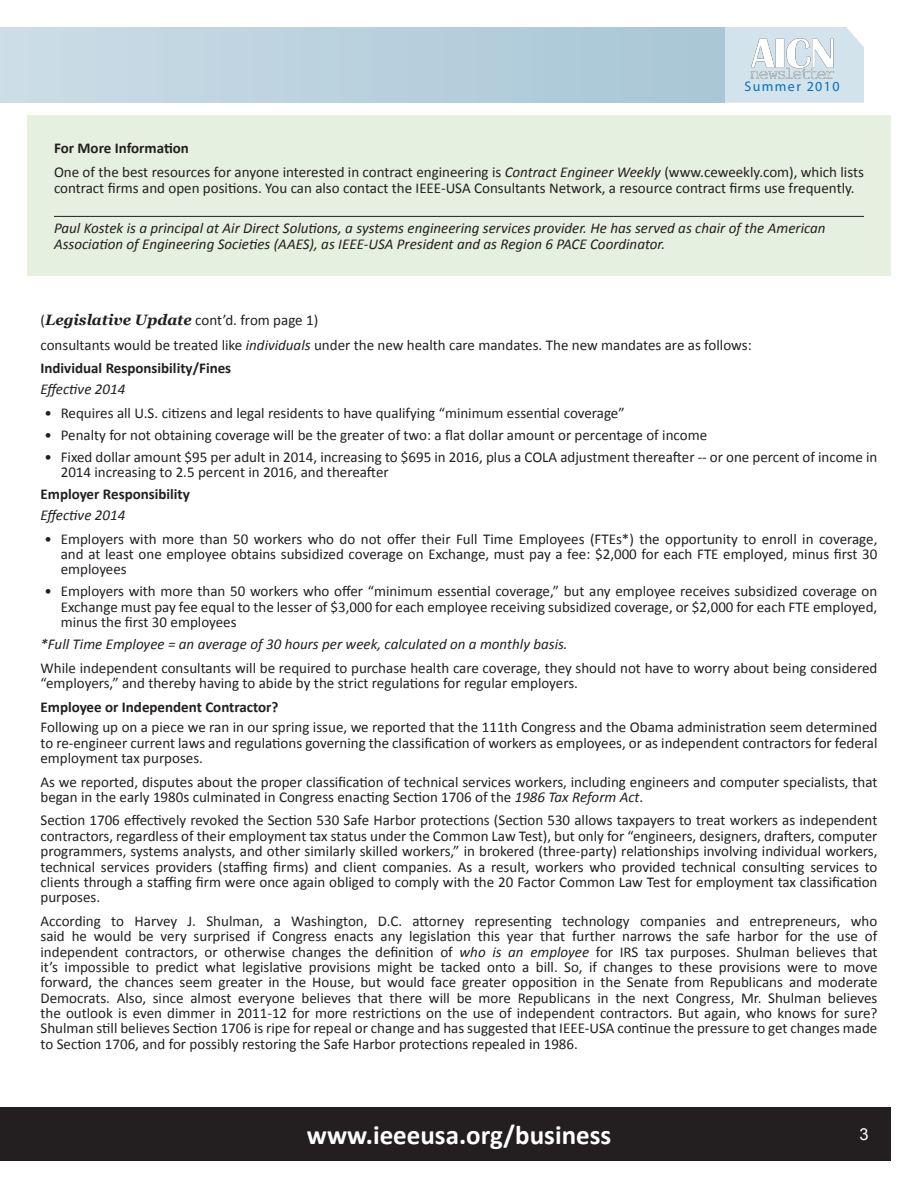
<style>
.page{position:relative;width:918px;height:1188px;background:#fff}
.page>*{position:absolute;margin:0;border:0;box-sizing:border-box;transform-origin:0 0}
.t1{font:700 27px "Calibri";color:#fff}
.t2{font:16.5px "Arial";color:#fff}
.Paragraph{font:15px/15.3px "Calibri";color:#231f20}
.bulleted{font:15px/15.3px "Calibri";color:#231f20;text-align:justify}
.Author{font:italic 15px/15.8px "Calibri";color:#231f20}
.Paragraph-2{font:italic 15px "Calibri";color:#231f20}
.emphasis{font:700 15px "Calibri";color:#231f20}
.Paragraph-3{font:700 15px "Calibri";color:#231f20}
.t3{font:13.95px "Myriad Pro";letter-spacing:.1em;color:#0070c0}
.s1{font-style:italic}
.s2{font-family:"Georgia";font-weight:700;font-style:italic}
</style>
<div class="page">
<div style="left:0;top:1107px;width:891px;height:54px;background:#231f20"></div>
<div style="left:725px;top:27px;width:139px;height:76px;background:#d3e3eb"></div>
<img style="left:751px;top:36px;width:82px;height:44px">
<div style="left:0;top:27px;width:725px;height:76px;background:linear-gradient(to right,#ccdde7,#a8c6d5)"></div>
<div style="left:27px;top:115px;width:864px;height:161px;background:#e5f0e1"></div>
<hr style="left:54px;top:216px;width:810px;height:1px;background:#231f20">
<p class="t3" style="left:744px;top:78px;width:97px">Summer 2010</p>
<p class="Paragraph-3" style="left:54px;top:139px;width:137px">For More Information</p>
<p class="Paragraph" style="left:54px;top:163px;width:812px;line-height:15.8px">One of the best resources for anyone interested in contract engineering is <span class="s1">Contract Engineer Weekly</span> (www.ceweekly.com), which lists contract firms and open positions. You can also contact the IEEE-USA Consultants Network, a resource contract firms use frequently.</p>
<p class="Author" style="left:54px;top:219px;width:773px">Paul Kostek is a principal at Air Direct Solutions, a systems engineering services provider. He has served as chair of the American<br>Association of Engineering Societies (AAES), as IEEE-USA President and as Region 6 PACE Coordinator.</p>
<p class="Paragraph" style="left:40px;top:312px;width:279px">(<span class="s2">Legislative Update</span> cont’d. from page 1)</p>
<p class="Paragraph" style="left:40px;top:336px;width:713px">consultants would be treated like <span class="s1">individuals</span> under the new health care mandates. The new mandates are as follows:</p>
<p class="emphasis" style="left:40px;top:359px;width:192px">Individual Responsibility/Fines</p>
<p class="Paragraph-2" style="left:40px;top:380px;width:86px">Effective 2014</p>
<p class="bulleted" style="left:45px;top:404px;width:582px">• Requires all U.S. citizens and legal residents to have qualifying “minimum essential coverage”</p>
<p class="bulleted" style="left:45px;top:426px;width:664px">• Penalty for not obtaining coverage will be the greater of two: a flat dollar amount or percentage of income</p>
<p class="bulleted" style="left:61px;top:448px;width:818px;text-indent:-16px">• Fixed dollar amount $95 per adult in 2014, increasing to $695 in 2016, plus a COLA adjustment thereafter -- or one percent of income in<br>2014 increasing to 2.5 percent in 2016, and thereafter</p>
<p class="emphasis" style="left:40px;top:485px;width:151px">Employer Responsibility</p>
<p class="Paragraph-2" style="left:40px;top:506px;width:86px">Effective 2014</p>
<p class="bulleted" style="left:61px;top:530px;width:818px;text-indent:-16px">• Employers with more than 50 workers who do not offer their Full Time Employees (FTEs*) the opportunity to enroll in coverage, and at least one employee obtains subsidized coverage on Exchange, must pay a fee: $2,000 for each FTE employed, minus first 30 employees</p>
<p class="bulleted" style="left:61px;top:583px;width:818px;text-indent:-16px">• Employers with more than 50 workers who offer “minimum essential coverage,” but any employee receives subsidized coverage on Exchange must pay fee equal to the lesser of $3,000 for each employee receiving subsidized coverage, or $2,000 for each FTE employed, minus the first 30 employees</p>
<p class="Paragraph-2" style="left:40px;top:635px;width:529px">*Full Time Employee = an average of 30 hours per week, calculated on a monthly basis.</p>
<p class="Paragraph" style="left:40px;top:659px;width:838px">While independent consultants will be required to purchase health care coverage, they should not have to worry about being considered “employers,” and thereby having to abide by the strict regulations for regular employers.</p>
<p class="emphasis" style="left:40px;top:697px;width:240px">Employee or Independent Contractor?</p>
<p class="Paragraph" style="left:40px;top:719px;width:838px;text-align:justify">Following up on a piece we ran in our spring issue, we reported that the 111th Congress and the Obama administration seem determined to re-engineer current laws and regulations governing the classification of workers as employees, or as independent contractors for federal employment tax purposes.</p>
<p class="Paragraph" style="left:40px;top:773px;width:838px">As we reported, disputes about the proper classification of technical services workers, including engineers and computer specialists, that began in the early 1980s culminated in Congress enacting Section 1706 of the <span class="s1">1986 Tax Reform Act</span>.</p>
<p class="Paragraph" style="left:40px;top:812px;width:839px;text-align:justify">Section 1706 effectively revoked the Section 530 Safe Harbor protections (Section 530 allows taxpayers to treat workers as independent contractors, regardless of their employment tax status under the Common Law Test), but only for “engineers, designers, drafters, computer programmers, systems analysts, and other similarly skilled workers,” in brokered (three-party) relationships involving individual workers, technical services providers (staffing firms) and client companies. As a result, workers who provided technical consulting services to clients through a staffing firm were once again obliged to comply with the 20 Factor Common Law Test for employment tax classification purposes.</p>
<p class="Paragraph" style="left:40px;top:912px;width:839px;text-align:justify">According to Harvey J. Shulman, a Washington, D.C. attorney representing technology companies and entrepreneurs, who said he would be very surprised if Congress enacts any legislation this year that further narrows the safe harbor for the use of independent contractors, or otherwise changes the definition of <span class="s1">who is an employee</span> for IRS tax purposes. Shulman believes that it’s impossible to predict what legislative provisions might be tacked onto a bill. So, if changes to these provisions were to move forward, the chances seem greater in the House, but would face greater opposition in the Senate from Republicans and moderate Democrats. Also, since almost everyone believes that there will be more Republicans in the next Congress, Mr. Shulman believes the outlook is even dimmer in 2011-12 for more restrictions on the use of independent contractors. But again, who knows for sure?<br>Shulman still believes Section 1706 is ripe for repeal or change and has suggested that IEEE-USA continue the pressure to get changes made to Section 1706, and for possibly restoring the Safe Harbor protections repealed in 1986.</p>
<p class="t1" style="left:307px;top:1118px;width:306px">www.ieeeusa.org/business</p>
<p class="t2" style="left:859px;top:1123px;width:11px">3</p>
</div>
